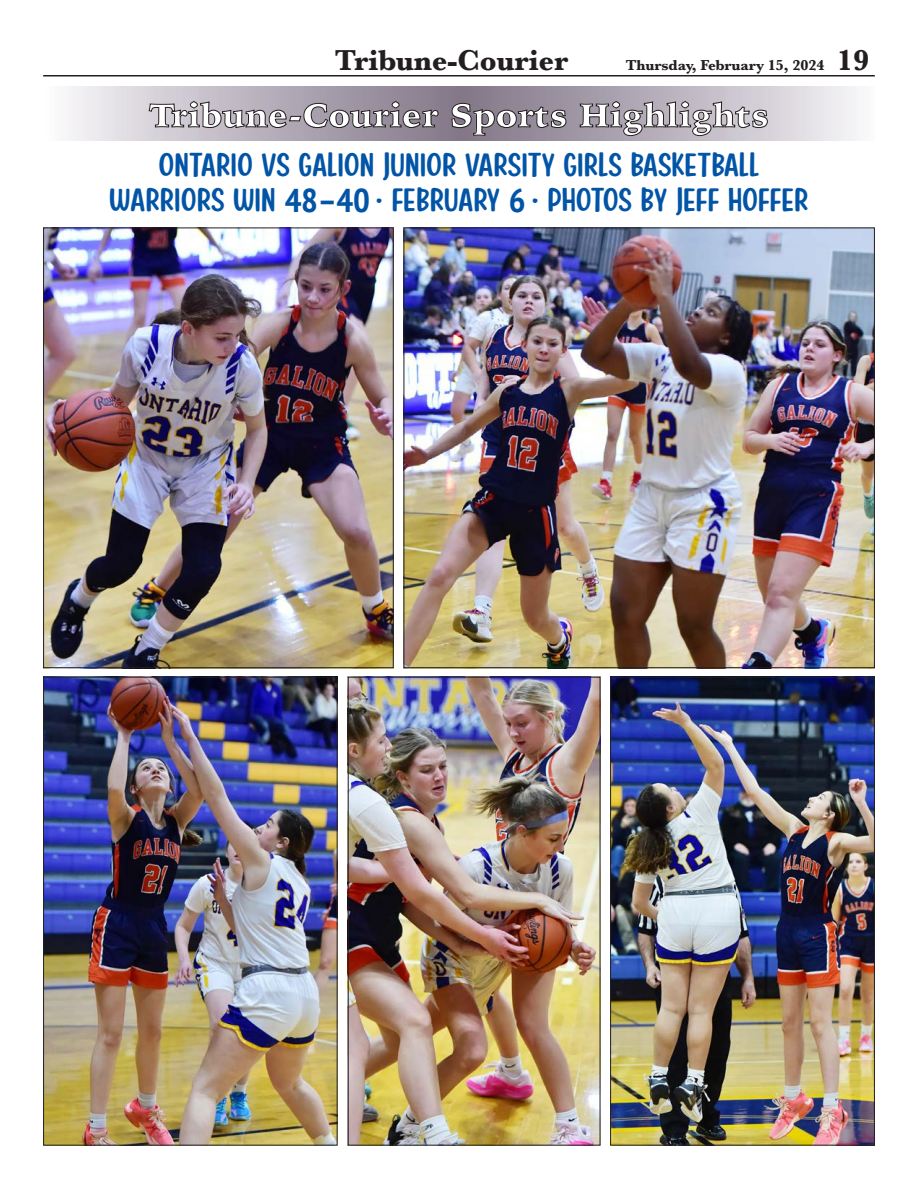
<style>
.page{position:relative;width:918px;height:1188px;background:#fff}
.page>*{position:absolute;margin:0;border:0;box-sizing:border-box;transform-origin:0 0}
.t1{font:36px/34.5px "Pottery Wheel";letter-spacing:.02em;color:#0154a6;text-align:center;scale:1.07 1}
.t2{font:900 33px "Iowan Old Style";letter-spacing:.01em;color:#fff}
.t3{font:700 30px "Baskerville";letter-spacing:-.005em;color:#231f20}
.t4{font:700 15px "Baskerville";letter-spacing:-.005em;color:#231f20}
.s1{font-size:30px}
.s2{font-family:"PT Sans";font-weight:700;font-stretch:condensed;font-size:33px}
</style>
<div class="page">
<hr style="left:43px;top:75px;width:832px;height:1px;background:#231f20">
<svg style="left:68px;top:86px;width:789px;height:54px;background:#c2bcc5"></svg>
<svg style="left:149px;top:101px;width:289px;height:27px;background:#968f9a"></svg>
<svg style="left:451px;top:99px;width:115px;height:37px;background:#7f7683"></svg>
<svg style="left:580px;top:99px;width:188px;height:37px;background:#a29ca5"></svg>
<img style="left:45px;top:230px;width:347px;height:436px">
<div style="left:43px;top:228px;width:351px;height:440px;border:1px solid #231f20"></div>
<img style="left:406px;top:230px;width:467px;height:436px">
<img style="left:45px;top:677px;width:293px;height:469px">
<div style="left:43px;top:677px;width:294px;height:469px;border:1px solid #231f20"></div>
<img style="left:350px;top:679px;width:248px;height:465px">
<div style="left:348px;top:677px;width:252px;height:469px;border:1px solid #231f20"></div>
<img style="left:612px;top:679px;width:261px;height:465px">
<div style="left:610px;top:677px;width:265px;height:469px;border:1px solid #231f20"></div>
<p class="t3" style="left:335px;top:39px;width:235px">Tribune-Courier</p>
<p class="t4" style="left:626px;top:55px;width:245px">Thursday, February 15, 2024 <span class="s1">19</span></p>
<p class="t2" style="left:149px;top:93px;width:621px">Tribune-Courier Sports Highlights</p>
<p class="t1" style="left:110px;top:147px;width:655px">ONTARIO VS GALION JUNIOR VARSITY GIRLS BASKETBALL<br>WARRIORS WIN <span class="s2">48–40</span> • FEBRUARY <span class="s2">6</span> • PHOTOS BY JEFF HOFFER</p>
</div>
